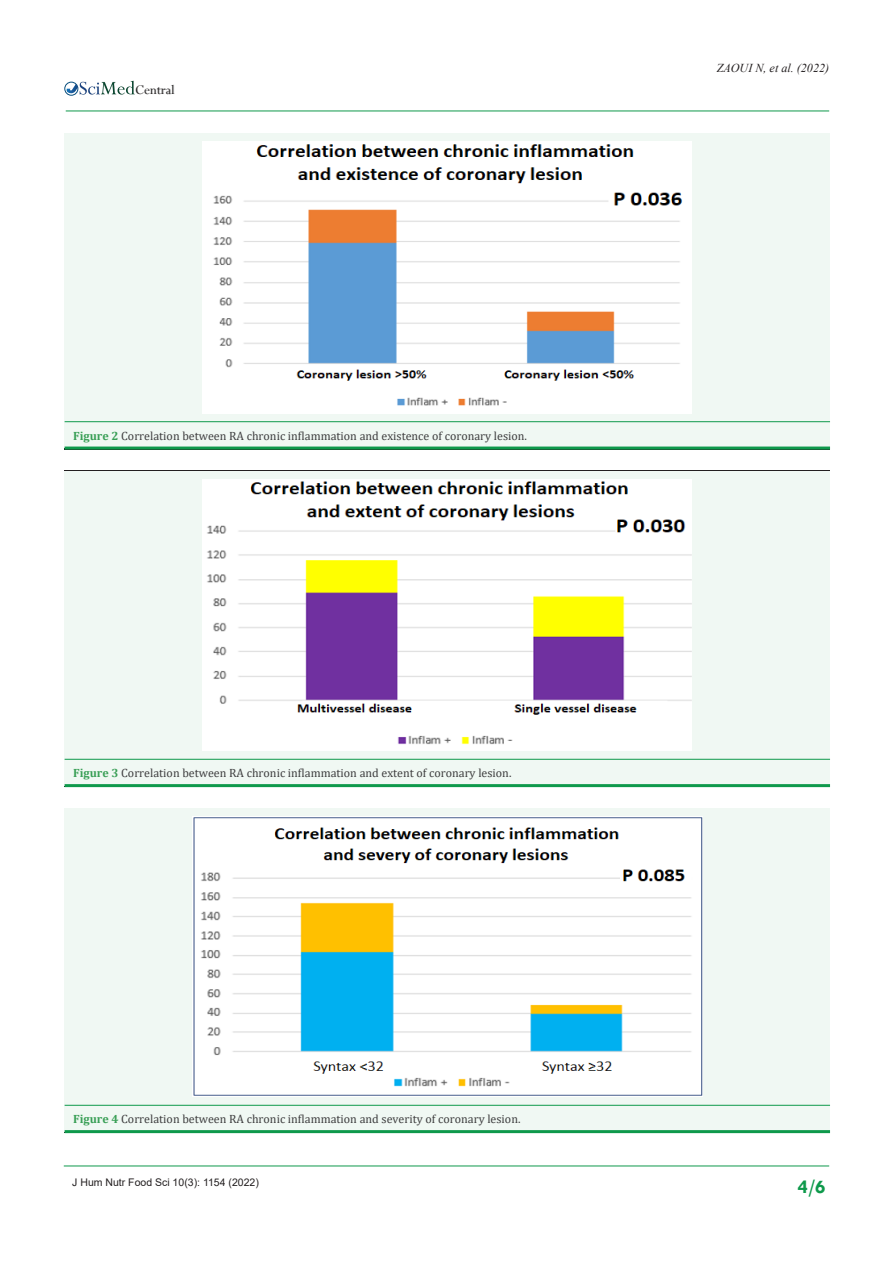
<style>
.page{position:relative;width:893px;height:1263px;background:#fff}
.page>*{position:absolute;margin:0;border:0;box-sizing:border-box;transform-origin:0 0}
.t1{font:700 19.5px "Tw Cen";color:#0e994b}
.t2{font:14.55px "Perpetua";color:#211e1e}
.t3{font:italic 12.15px "Times New Roman";color:#231f20}
.t4{font:12px "Cambria";color:#3e3e3f}
.t5{font:10.5px "Arial";color:#231f20}
.s1{font-weight:700;color:#399f56}
</style>
<div class="page">
<img style="left:136px;top:84px;width:39px;height:10px">
<div style="left:64px;top:82px;width:14px;height:13px;border:1px solid #074d7c;border-radius:50%"></div>
<svg style="left:66px;top:81px;width:69px;height:14px"></svg>
<hr style="left:64px;top:1166px;width:765px;height:1px;background:#0e994b">
<hr style="left:66px;top:111px;width:763px;height:1px;background:#0e994b">
<div style="left:65px;top:133px;width:765px;height:289px;background:#f0f8f3"></div>
<div style="left:65px;top:422px;width:765px;height:26px;background:#f0f8f3"></div>
<hr style="left:65px;top:446px;width:765px;height:3px;background:#0e994b">
<hr style="left:65px;top:421px;width:765px;height:1px;background:#0e994b">
<img style="left:203px;top:142px;width:489px;height:271px">
<div style="left:65px;top:471px;width:765px;height:288px;background:#f0f8f3"></div>
<div style="left:65px;top:759px;width:765px;height:27px;background:#f0f8f3"></div>
<hr style="left:65px;top:784px;width:765px;height:3px;background:#0e994b">
<hr style="left:65px;top:759px;width:765px;height:1px;background:#0e994b">
<img style="left:203px;top:479px;width:489px;height:272px">
<div style="left:65px;top:808px;width:765px;height:297px;background:#f0f8f3"></div>
<div style="left:65px;top:1105px;width:765px;height:26px;background:#f0f8f3"></div>
<hr style="left:65px;top:1130px;width:765px;height:3px;background:#0e994b">
<hr style="left:65px;top:1105px;width:765px;height:1px;background:#0e994b">
<img style="left:192px;top:817px;width:511px;height:280px">
<p class="t2" style="left:135px;top:81px;width:41px">Central</p>
<p class="t4" style="left:73px;top:428px;width:455px"><span class="s1">Figure 2</span> Correlation between RA chronic inflammation and existence of coronary lesion.</p>
<p class="t4" style="left:73px;top:766px;width:440px"><span class="s1">Figure 3</span> Correlation between RA chronic inflammation and extent of coronary lesion.</p>
<p class="t4" style="left:73px;top:1112px;width:449px"><span class="s1">Figure 4</span> Correlation between RA chronic inflammation and severity of coronary lesion.</p>
<p class="t3" style="left:717px;top:60px;width:114px">ZAOUI N, et al. (2022)</p>
<p class="t5" style="left:72px;top:1175px;width:188px">J Hum Nutr Food Sci 10(3): 1154 (2022)</p>
<h1 class="t1" style="left:798px;top:1175px;width:29px">4/6</h1>
</div>
